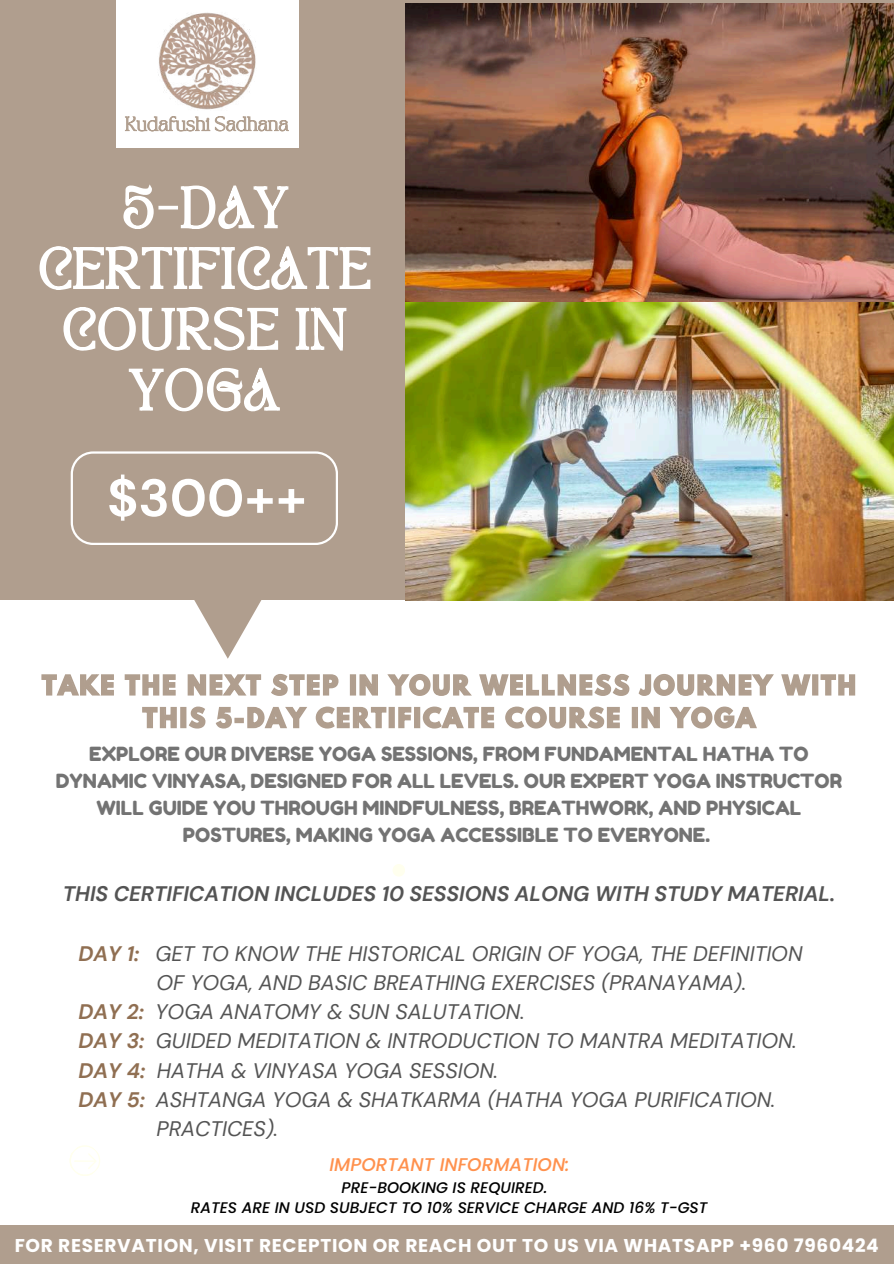
<style>
.page{position:relative;width:894px;height:1264px;background:#fff}
.page>*{position:absolute;margin:0;border:0;box-sizing:border-box;transform-origin:0 0}
.t1{font:700 52.5px "DM Sans";color:#fff}
.t2{font:39px "TAN PEARL Regular";letter-spacing:.06em;color:#fff}
.t3{font:700 23.7px/32.7px "League Spartan";letter-spacing:.1em;color:#b09e8e;text-align:center}
.t4{font:italic 21px "DM Sans";color:#545454}
.t5{font:italic 700 21px "DM Sans";color:#545454}
.t6{font:19.5px/27px "Fredoka One";color:#737373;text-align:center}
.t7{font:700 18.6px "Poppins";letter-spacing:.035em;color:#fff}
.t8{font:italic 500 18.45px "Poppins";color:#ff914d}
.t9{font:italic 500 15.45px/20.7px "Poppins";color:#000;text-align:center}
.s1{font-weight:700;color:#906f52}
</style>
<div class="page">
<div style="left:0;top:0;width:893px;height:1263px;background:#b09e8e"></div>
<img style="left:405px;top:4px;width:488px;height:596px">
<div style="left:0;top:600px;width:893px;height:663px;background:#fff"></div>
<svg style="left:69px;top:1145px;width:31px;height:31px"></svg>
<svg style="left:71px;top:451px;width:266px;height:94px"></svg>
<div style="left:392px;top:864px;width:13px;height:12px;background:#ffe;border-radius:50%"></div>
<svg style="left:194px;top:600px;width:68px;height:58px"></svg>
<div style="left:116px;top:0;width:182px;height:147px;background:#fff"></div>
<img style="left:158px;top:12px;width:98px;height:98px">
<div style="left:0;top:1225px;width:893px;height:38px;background:#b09e8e"></div>
<svg style="left:123px;top:184px;width:166px;height:45px"></svg>
<svg style="left:39px;top:246px;width:332px;height:44px"></svg>
<svg style="left:63px;top:307px;width:284px;height:44px"></svg>
<svg style="left:128px;top:367px;width:152px;height:45px"></svg>
<svg style="left:41px;top:674px;width:814px;height:22px"></svg>
<svg style="left:142px;top:706px;width:615px;height:23px"></svg>
<svg style="left:125px;top:116px;width:164px;height:16px"></svg>
<h2 class="t2" style="left:63px;top:308px;width:285px">COURSE IN</h2>
<h1 class="t1" style="left:107px;top:464px;width:201px">$300++</h1>
<p class="t3" style="left:42px;top:671px;width:814px">TAKE THE NEXT STEP IN YOUR WELLNESS JOURNEY WITH<br>THIS 5-DAY CERTIFICATE COURSE IN YOGA</p>
<p class="t6" style="left:56px;top:740px;width:787px">EXPLORE OUR DIVERSE YOGA SESSIONS, FROM FUNDAMENTAL HATHA TO DYNAMIC VINYASA, DESIGNED FOR ALL LEVELS. OUR EXPERT YOGA INSTRUCTOR WILL GUIDE YOU THROUGH MINDFULNESS, BREATHWORK, AND PHYSICAL POSTURES, MAKING YOGA ACCESSIBLE TO EVERYONE.</p>
<p class="t5" style="left:63px;top:880px;width:773px">THIS CERTIFICATION INCLUDES 10 SESSIONS ALONG WITH STUDY MATERIAL.</p>
<p class="t4" style="left:78px;top:939px;width:725px"><span class="s1">DAY 1:</span> GET TO KNOW THE HISTORICAL ORIGIN OF YOGA, THE DEFINITION</p>
<p class="t4" style="left:156px;top:969px;width:591px">OF YOGA, AND BASIC BREATHING EXERCISES (PRANAYAMA).</p>
<p class="t4" style="left:78px;top:998px;width:447px"><span class="s1">DAY 2:</span> YOGA ANATOMY &amp; SUN SALUTATION.</p>
<p class="t4" style="left:78px;top:1027px;width:719px"><span class="s1">DAY 3:</span> GUIDED MEDITATION &amp; INTRODUCTION TO MANTRA MEDITATION.</p>
<p class="t4" style="left:78px;top:1056px;width:421px"><span class="s1">DAY 4:</span> HATHA &amp; VINYASA YOGA SESSION.</p>
<p class="t4" style="left:78px;top:1086px;width:698px"><span class="s1">DAY 5:</span> ASHTANGA YOGA &amp; SHATKARMA (HATHA YOGA PURIFICATION.</p>
<p class="t4" style="left:156px;top:1115px;width:123px">PRACTICES).</p>
<p class="t8" style="left:329px;top:1151px;width:242px">IMPORTANT INFORMATION:</p>
<p class="t9" style="left:191px;top:1176px;width:518px">PRE-BOOKING IS REQUIRED.<br>RATES ARE IN USD SUBJECT TO 10% SERVICE CHARGE AND 16% T-GST</p>
<p class="t7" style="left:15px;top:1232px;width:865px">FOR RESERVATION, VISIT RECEPTION OR REACH OUT TO US VIA WHATSAPP +960 7960424</p>
</div>
